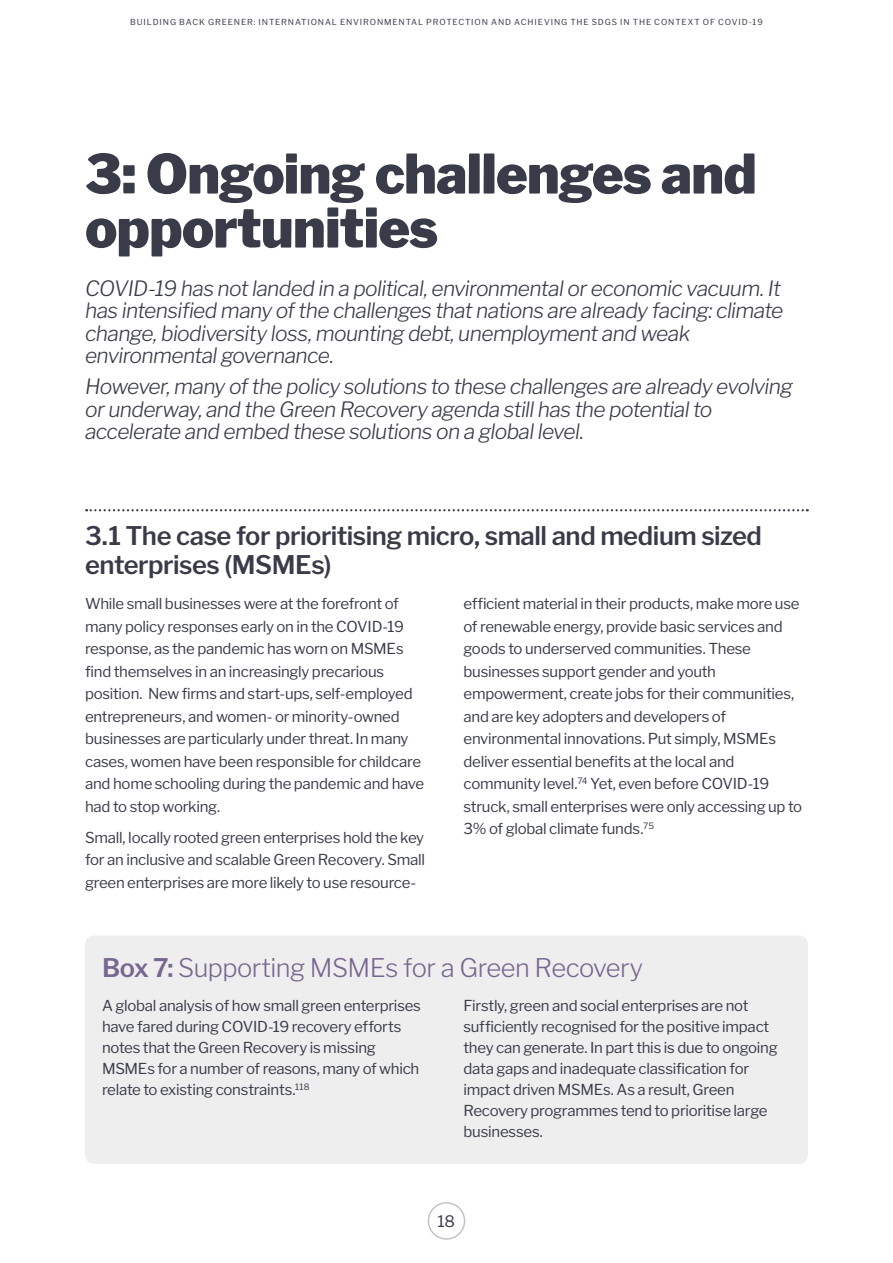
<style>
.page{position:relative;width:893px;height:1263px;background:#fff}
.page>*{position:absolute;margin:0;border:0;box-sizing:border-box;transform-origin:0 0}
.GEC-H1_Organge{font:900 54px/54px "Libre Franklin";letter-spacing:-.015em;color:#393b48}
.GEC-H2_Green_Dotted{font:600 25.5px/28.5px "Libre Franklin";letter-spacing:-.015em;color:#393b48}
.GEC-H2_Purple{font:300 25.5px "Libre Franklin";letter-spacing:-.02em;color:#78678f}
.Subtitle_italics{font:italic 300 21px/22.5px "Libre Franklin";letter-spacing:-.03em;color:#393b48}
.t1{font:15.75px "Libre Franklin";color:#393b48}
.GEC-Body-10pt{font:15px/22.5px "Libre Franklin";letter-spacing:-.015em;color:#393b48}
.t2{font:8.25px "Libre Franklin";letter-spacing:.11em;color:#393b48}
.s1{font-weight:600}
</style>
<div class="page">
<svg style="left:86px;top:509px;width:722px;height:2px"></svg>
<div style="left:85px;top:935px;width:723px;height:229px;background:#eeeeef;border-radius:9px"></div>
<div style="left:428px;top:1202px;width:37px;height:38px;border:2px solid #c5c2c7;border-radius:50%"></div>
<p class="t2" style="left:130px;top:17px;width:634px">BUILDING BACK GREENER: INTERNATIONAL ENVIRONMENTAL PROTECTION AND ACHIEVING THE SDGS IN THE CONTEXT OF COVID-19</p>
<p class="GEC-H1_Organge" style="left:85px;top:147px;width:673px">3: Ongoing challenges and opportunities</p>
<p class="Subtitle_italics" style="left:85px;top:277px;width:700px">COVID-19 has not landed in a political, environmental or economic vacuum. It has intensified many of the challenges that nations are already facing: climate change, biodiversity loss, mounting debt, unemployment and weak environmental governance.</p>
<p class="Subtitle_italics" style="left:85px;top:375px;width:709px">However, many of the policy solutions to these challenges are already evolving or underway, and the Green Recovery agenda still has the potential to accelerate and embed these solutions on a global level.</p>
<p class="GEC-H2_Green_Dotted" style="left:85px;top:522px;width:679px">3.1 The case for prioritising micro, small and medium sized enterprises (MSMEs)</p>
<p class="GEC-Body-10pt" style="left:85px;top:592px;width:341px">While small businesses were at the forefront of many policy responses early on in the COVID-19 response, as the pandemic has worn on MSMEs find themselves in an increasingly precarious position. New firms and start-ups, self-employed entrepreneurs, and women- or minority-owned businesses are particularly under threat. In many cases, women have been responsible for childcare and home schooling during the pandemic and have had to stop working.</p>
<p class="GEC-Body-10pt" style="left:85px;top:826px;width:341px;text-align:justify">Small, locally rooted green enterprises hold the key for an inclusive and scalable Green Recovery. Small green enterprises are more likely to use resource-</p>
<p class="GEC-Body-10pt" style="left:463px;top:592px;width:340px">efficient material in their products, make more use of renewable energy, provide basic services and goods to underserved communities. These businesses support gender and youth empowerment, create jobs for their communities, and are key adopters and developers of environmental innovations. Put simply, MSMEs deliver essential benefits at the local and community level.<sup>74</sup> Yet, even before COVID-19 struck, small enterprises were only accessing up to 3% of global climate funds.<sup>75</sup></p>
<p class="GEC-H2_Purple" style="left:102px;top:952px;width:543px"><span class="s1">Box 7:</span> Supporting MSMEs for a Green Recovery</p>
<p class="GEC-Body-10pt" style="left:102px;top:995px;width:320px;line-height:21px">A global analysis of how small green enterprises have fared during COVID-19 recovery efforts notes that the Green Recovery is missing MSMEs for a number of reasons, many of which relate to existing constraints.<sup>118</sup></p>
<p class="GEC-Body-10pt" style="left:463px;top:995px;width:316px;line-height:21px">Firstly, green and social enterprises are not sufficiently recognised for the positive impact they can generate. In part this is due to ongoing data gaps and inadequate classification for impact driven MSMEs. As a result, Green Recovery programmes tend to prioritise large businesses.</p>
<p class="t1" style="left:437px;top:1212px;width:19px">18</p>
</div>
